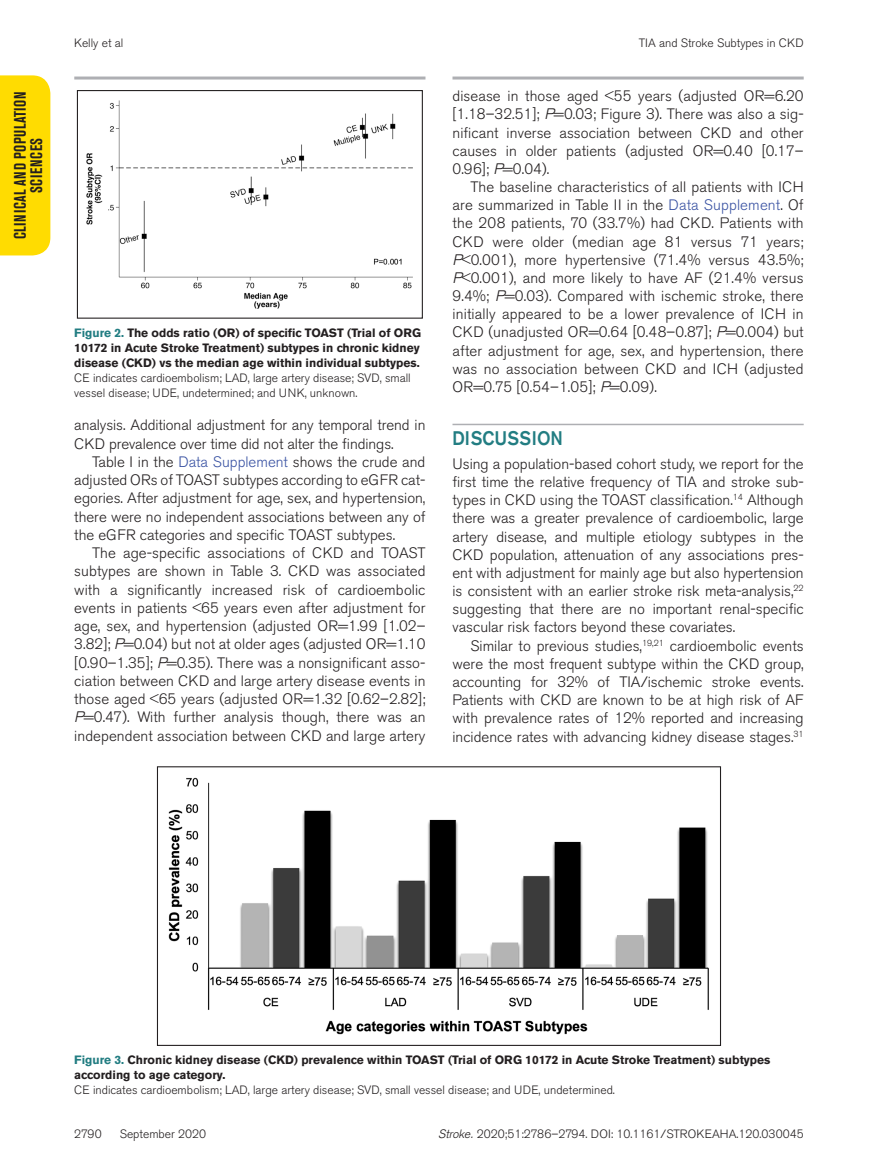
<style>
.page{position:relative;width:878px;height:1175px;background:#fff}
.page>*{position:absolute;margin:0;border:0;box-sizing:border-box;transform-origin:0 0}
.t1{font:500 19.5px "Akzidenz Grotesk BE";color:#227d82;scale:.9 1}
.t2{font:700 condensed 16.5px/16.5px "Akzidenz Grotesk BE";letter-spacing:.045em;color:#231f20;text-align:center;scale:.9 1}
.t3{font:300 15px/18.1px "Akzidenz Grotesk BE";color:#231f20;text-align:justify}
.t4{font:300 12px/15px "Akzidenz Grotesk BE";color:#231f20}
.t5{font:700 12px/15px "Akzidenz Grotesk BE";color:#231f20}
.s1{color:#227d82}
.s2{color:#3a53a3}
.s3{font-size:12.75px}
.s4{font-family:"Akzidenz Grotesk";font-style:italic}
</style>
<div class="page">
<svg style="left:74px;top:76px;width:351px;height:4px"></svg>
<svg style="left:452px;top:76px;width:351px;height:4px"></svg>
<div style="left:0;top:75px;width:50px;height:180px;background:#ffdc01"></div>
<hr style="left:452px;top:424px;width:351px;height:1px;background:#aeafb3">
<svg style="left:76px;top:90px;width:347px;height:229px"></svg>
<svg style="left:156px;top:766px;width:565px;height:280px"></svg>
<p class="t2" style="left:12px;top:239px;width:165px;rotate:-90deg">CLINICAL AND POPULATION<br>SCIENCES</p>
<p class="t4" style="left:74px;top:36px;width:51px">Kelly et al</p>
<p class="t4" style="left:638px;top:36px;width:166px">TIA and Stroke Subtypes in CKD</p>
<p class="t5" style="left:74px;top:325px;width:348px"><span class="s1">Figure 2.</span> The odds ratio (OR) of specific TOAST (Trial of ORG<br>10172 in Acute Stroke Treatment) subtypes in chronic kidney disease (CKD) vs the median age within individual subtypes.</p>
<p class="t4" style="left:74px;top:370px;width:338px">CE indicates cardioembolism; LAD, large artery disease; SVD, small vessel disease; UDE, undetermined; and UNK, unknown.</p>
<p class="t3" style="left:74px;top:416px;width:353px">analysis. Additional adjustment for any temporal trend in<br>CKD prevalence over time did not alter the findings.</p>
<p class="t3" style="left:74px;top:453px;width:353px;text-indent:18px">Table I in the <span class="s2">Data Supplement</span> shows the crude and adjusted ORs of TOAST subtypes according to eGFR cat&shy;egories. After adjustment for age, sex, and hypertension, there were no independent associations between any of the eGFR categories and specific TOAST subtypes.</p>
<p class="t3" style="left:74px;top:544px;width:353px;text-indent:18px">The age-specific associations of CKD and TOAST subtypes are shown in Table 3. CKD was associated with a significantly increased risk of cardioembolic events in patients <span class="s3">&lt;</span>65 years even after adjustment for age, sex, and hypertension (adjusted OR=1.99 [1.02– 3.82]; <span class="s4">P</span>=0.04) but not at older ages (adjusted OR=1.10 [0.90–1.35]; <span class="s4">P</span>=0.35). There was a nonsignificant asso&shy;ciation between CKD and large artery disease events in those aged <span class="s3">&lt;</span>65 years (adjusted OR=1.32 [0.62–2.82]; <span class="s4">P</span>=0.47). With further analysis though, there was an independent association between CKD and large artery</p>
<p class="t3" style="left:452px;top:87px;width:353px">disease in those aged <span class="s3">&lt;</span>55 years (adjusted OR=6.20 [1.18–32.51]; <span class="s4">P</span>=0.03; Figure 3). There was also a sig&shy;nificant inverse association between CKD and other causes in older patients (adjusted OR=0.40 [0.17– 0.96]; <span class="s4">P</span>=0.04).</p>
<p class="t3" style="left:452px;top:178px;width:353px;text-indent:18px">The baseline characteristics of all patients with ICH are summarized in Table II in the <span class="s2">Data Supplement</span>. Of the 208 patients, 70 (33.7%) had CKD. Patients with CKD were older (median age 81 versus 71 years; <span class="s4">P</span><span class="s3">&lt;</span>0.001), more hypertensive (71.4% versus 43.5%; <span class="s4">P</span><span class="s3">&lt;</span>0.001), and more likely to have AF (21.4% versus 9.4%; <span class="s4">P</span>=0.03). Compared with ischemic stroke, there initially appeared to be a lower prevalence of ICH in CKD (unadjusted OR=0.64 [0.48–0.87]; <span class="s4">P</span>=0.004) but after adjustment for age, sex, and hypertension, there was no association between CKD and ICH (adjusted OR=0.75 [0.54–1.05]; <span class="s4">P</span>=0.09).</p>
<h1 class="t1" style="left:452px;top:426px;width:124px">DISCUSSION</h1>
<p class="t3" style="left:452px;top:455px;width:353px">Using a population-based cohort study, we report for the first time the relative frequency of TIA and stroke sub&shy;types in CKD using the TOAST classification.<sup>14</sup> Although there was a greater prevalence of cardioembolic, large artery disease, and multiple etiology subtypes in the CKD population, attenuation of any associations pres&shy;ent with adjustment for mainly age but also hypertension is consistent with an earlier stroke risk meta-analysis,<sup>22 </sup>suggesting that there are no important renal-specific vascular risk factors beyond these covariates.</p>
<p class="t3" style="left:452px;top:636px;width:353px;text-indent:18px">Similar to previous studies,<sup>19,21</sup> cardioembolic events were the most frequent subtype within the CKD group, accounting for 32% of TIA/ischemic stroke events.<br>Patients with CKD are known to be at high risk of AF with prevalence rates of 12% reported and increasing incidence rates with advancing kidney disease stages.<sup>31</sup></p>
<p class="t5" style="left:74px;top:1052px;width:697px"><span class="s1">Figure 3.</span> Chronic kidney disease (CKD) prevalence within TOAST (Trial of ORG 10172 in Acute Stroke Treatment) subtypes according to age category.</p>
<p class="t4" style="left:74px;top:1082px;width:542px">CE indicates cardioembolism; LAD, large artery disease; SVD, small vessel disease; and UDE, undetermined.</p>
<p class="t4" style="left:74px;top:1126px;width:29px">2790</p>
<p class="t4" style="left:120px;top:1126px;width:88px">September 2020</p>
<p class="t4" style="left:438px;top:1126px;width:367px"><span class="s4">Stroke.</span> 2020;51:2786–2794. DOI: 10.1161/STROKEAHA.120.030045</p>
</div>
